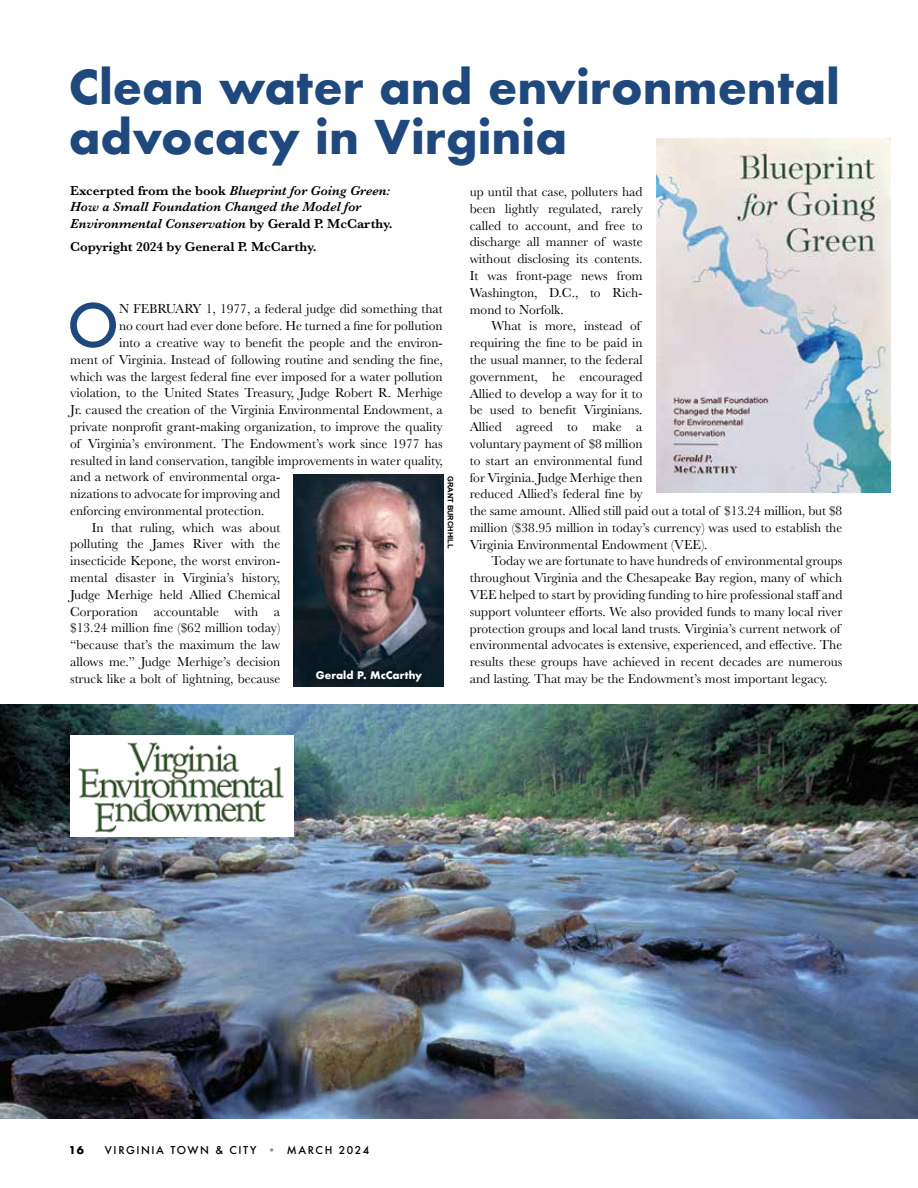
<style>
.page{position:relative;width:918px;height:1188px;background:#fff}
.page>*{position:absolute;margin:0;border:0;box-sizing:border-box;transform-origin:0 0}
.t1{font:500 58.05px "Futura";color:#1f497d}
.t2{font:700 45.3px/49.3px "Futura";color:#1f497d}
.t3{font:13.5px/16.8px "Baskerville";color:#000}
.t4{font:italic 600 13.5px/16.5px "Baskerville";color:#000}
.t5{font:600 13.5px "Baskerville";color:#000}
.t6{font:500 10.5px "Futura";letter-spacing:.15em;color:#000}
.t7{font:700 10.5px "Futura";color:#000}
.t8{font:700 10.2px "Futura";color:#fff}
.t9{font:700 7.5px "Arial";color:#000}
.s1{font-style:normal}
.s2{color:#9a8b7d}
</style>
<div class="page">
<img style="left:656px;top:138px;width:235px;height:355px">
<img style="left:294px;top:474px;width:150px;height:213px">
<img style="left:0;top:704px;width:918px;height:415px">
<div style="left:70px;top:735px;width:224px;height:102px;background:#fff"></div>
<img style="left:78px;top:742px;width:206px;height:91px">
<div style="left:308px;top:663px;width:121px;height:26px;background:#000;opacity:.75"></div>
<h2 class="t2" style="left:69px;top:62px;width:773px">Clean water and environmental advocacy in Virginia</h2>
<p class="t4" style="left:70px;top:182px;width:324px"><span class="s1">Excerpted from the book</span> Blueprint for Going Green:<br>How a Small Foundation Changed the Model for<br>Environmental Conservation <span class="s1">by Gerald P. McCarthy.</span></p>
<p class="t5" style="left:70px;top:237px;width:248px">Copyright 2024 by General P. McCarthy.</p>
<p class="t3" style="left:470px;top:183px;width:174px;text-align:justify">up until that case, polluters had been lightly regulated, rarely called to account, and free to discharge all manner of waste without disclosing its contents.<br>It was front-page news from Washington, D.C., to Rich&shy;mond to Norfolk.</p>
<p class="t3" style="left:470px;top:318px;width:374px;text-indent:22px">What is more, instead of<br>requiring the fine to be paid in<br>the usual manner, to the federal<br>government, he encouraged<br>Allied to develop a way for it to<br>be used to benefit Virginians.<br>Allied agreed to make a<br>voluntary payment of $8 million<br>to start an environmental fund<br>for Virginia. Judge Merhige then<br>reduced Allied’s federal fine by<br>the same amount. Allied still paid out a total of $13.24 million, but $8 million ($38.95 million in today’s currency) was used to establish the Virginia Environmental Endowment (VEE).</p>
<p class="t3" style="left:470px;top:553px;width:374px;text-indent:22px">Today we are fortunate to have hundreds of environmental groups throughout Virginia and the Chesapeake Bay region, many of which VEE helped to start by providing funding to hire professional staff and support volunteer efforts. We also provided funds to many local river protection groups and local land trusts. Virginia’s current network of environmental advocates is extensive, experienced, and effective. The results these groups have achieved in recent decades are numerous</p>
<h1 class="t1" style="left:67px;top:286px;width:53px">O</h1>
<p class="t3" style="left:119px;top:301px;width:325px">N FEBRUARY 1, 1977, a federal judge did something that</p>
<p class="t3" style="left:119px;top:318px;width:325px">no court had ever done before. He turned a fine for pollution</p>
<p class="t3" style="left:119px;top:334px;width:325px">into a creative way to benefit the people and the environ-</p>
<p class="t3" style="left:70px;top:351px;width:374px">ment of Virginia. Instead of following routine and sending the fine,</p>
<p class="t3" style="left:70px;top:368px;width:374px">which was the largest federal fine ever imposed for a water pollution</p>
<p class="t3" style="left:70px;top:385px;width:374px">violation, to the United States Treasury, Judge Robert R. Merhige</p>
<p class="t3" style="left:70px;top:402px;width:374px">Jr. caused the creation of the Virginia Environmental Endowment, a</p>
<p class="t3" style="left:70px;top:418px;width:374px">private nonprofit grant-making organization, to improve the quality</p>
<p class="t3" style="left:70px;top:435px;width:374px">of Virginia’s environment. The Endowment’s work since 1977 has</p>
<p class="t3" style="left:70px;top:452px;width:374px">resulted in land conservation, tangible improvements in water quality,</p>
<p class="t3" style="left:70px;top:469px;width:212px">and a network of environmental orga-</p>
<p class="t3" style="left:70px;top:486px;width:212px">nizations to advocate for improving and</p>
<p class="t3" style="left:70px;top:502px;width:196px">enforcing environmental protection.</p>
<p class="t3" style="left:92px;top:519px;width:190px">In that ruling, which was about</p>
<p class="t3" style="left:70px;top:536px;width:212px">polluting the James River with the</p>
<p class="t3" style="left:70px;top:553px;width:212px">insecticide Kepone, the worst environ-</p>
<p class="t3" style="left:70px;top:570px;width:212px">mental disaster in Virginia’s history,</p>
<p class="t3" style="left:70px;top:586px;width:212px">Judge Merhige held Allied Chemical</p>
<p class="t3" style="left:70px;top:603px;width:212px">Corporation accountable with a</p>
<p class="t3" style="left:70px;top:620px;width:212px">$13.24 million fine ($62 million today)</p>
<p class="t3" style="left:70px;top:637px;width:212px">“because that’s the maximum the law</p>
<p class="t3" style="left:70px;top:653px;width:212px">allows me.” Judge Merhige’s decision</p>
<p class="t3" style="left:70px;top:670px;width:212px">struck like a bolt of lightning, because</p>
<p class="t9" style="left:455px;top:476px;width:74px;rotate:90deg">GRANT BURCHHILL</p>
<p class="t8" style="left:316px;top:668px;width:108px">Gerald P. McCarthy</p>
<p class="t3" style="left:470px;top:670px;width:359px">and lasting. That may be the Endowment’s most important legacy.</p>
<p class="t7" style="left:69px;top:1143px;width:17px">16</p>
<p class="t6" style="left:105px;top:1143px;width:266px">VIRGINIA TOWN &amp; CITY <span class="s2">•</span> MARCH 2024</p>
</div>
